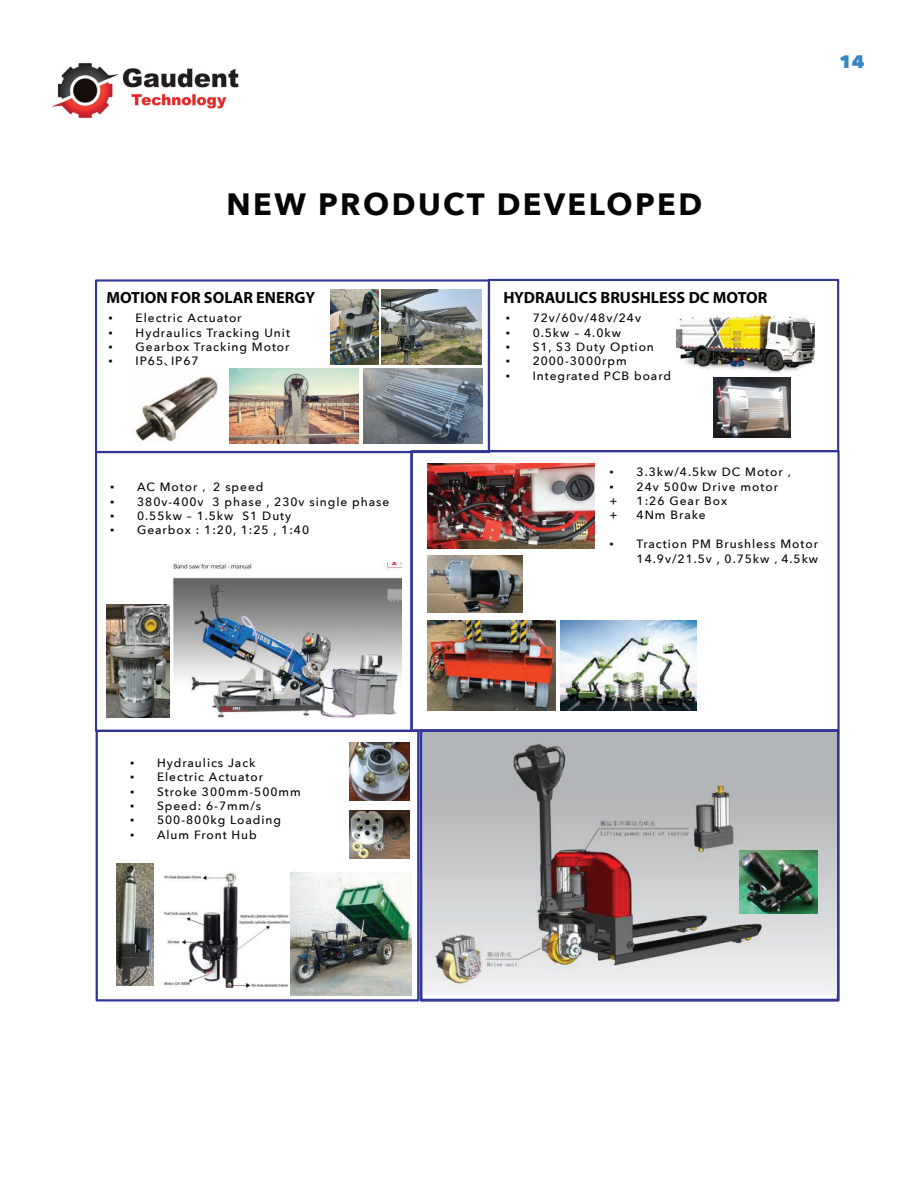
<style>
.page{position:relative;width:918px;height:1188px;background:#fff}
.page>*{position:absolute;margin:0;border:0;box-sizing:border-box;transform-origin:0 0}
.t1{font:700 30.75px "Avenir Next";letter-spacing:.08em;color:#050504}
.t2{font:800 18px "Avenir Next";color:#3687c8}
.t3{font:700 16.2px "Myriad Pro";color:#050504}
.t4{font:500 12px/14.4px "Avenir Next";letter-spacing:.08em;color:#050504}
.s1{font-family:"Times New Roman";font-weight:400}
.s2{font-family:"Koz Go Pr 6 N";font-weight:400}
</style>
<div class="page">
<img style="left:53px;top:63px;width:186px;height:56px">
<div style="left:95px;top:279px;width:395px;height:174px;border:2px solid #323795"></div>
<div style="left:95px;top:451px;width:318px;height:281px;border:2px solid #323795"></div>
<img style="left:164px;top:869px;width:130px;height:119px">
<img style="left:291px;top:873px;width:121px;height:123px">
<div style="left:96px;top:730px;width:323px;height:272px;border:2px solid #323795"></div>
<img style="left:350px;top:742px;width:60px;height:58px">
<img style="left:350px;top:810px;width:60px;height:49px">
<img style="left:382px;top:289px;width:100px;height:75px">
<div style="left:488px;top:279px;width:351px;height:173px;border:2px solid #323795"></div>
<div style="left:420px;top:729px;width:420px;height:273px;border:3px solid #323795"></div>
<img style="left:424px;top:732px;width:412px;height:263px">
<img style="left:116px;top:864px;width:38px;height:122px">
<img style="left:714px;top:378px;width:77px;height:60px">
<img style="left:331px;top:289px;width:47px;height:75px">
<img style="left:676px;top:313px;width:139px;height:60px">
<img style="left:740px;top:850px;width:77px;height:64px">
<img style="left:173px;top:562px;width:228px;height:156px">
<img style="left:106px;top:604px;width:63px;height:113px">
<img style="left:230px;top:369px;width:129px;height:74px">
<img style="left:132px;top:376px;width:86px;height:66px">
<img style="left:363px;top:369px;width:119px;height:74px">
<div style="left:410px;top:450px;width:430px;height:281px;border:2px solid #323795"></div>
<img style="left:428px;top:463px;width:166px;height:85px">
<img style="left:428px;top:621px;width:127px;height:90px">
<img style="left:561px;top:621px;width:136px;height:90px">
<img style="left:428px;top:555px;width:95px;height:57px">
<h2 class="t2" style="left:839px;top:51px;width:27px">14</h2>
<h1 class="t1" style="left:226px;top:178px;width:477px">NEW PRODUCT DEVELOPED</h1>
<h3 class="t3" style="left:106px;top:287px;width:210px">MOTION FOR SOLAR ENERGY</h3>
<p class="t4" style="left:109px;top:310px;width:134px"><span class="s1">▪</span> Electric Actuator</p>
<p class="t4" style="left:109px;top:325px;width:183px"><span class="s1">▪</span> Hydraulics Tracking Unit</p>
<p class="t4" style="left:109px;top:339px;width:182px"><span class="s1">▪</span> Gearbox Tracking Motor</p>
<p class="t4" style="left:109px;top:354px;width:92px"><span class="s1">▪</span> IP65<span class="s2">、</span>IP67</p>
<p class="t4" style="left:110px;top:479px;width:155px"><span class="s1">▪</span> AC Motor <span class="s2">，</span>2 speed</p>
<p class="t4" style="left:110px;top:494px;width:281px"><span class="s1">▪</span> 380v-400v 3 phase , 230v single phase</p>
<p class="t4" style="left:110px;top:508px;width:183px"><span class="s1">▪</span> 0.55kw – 1.5kw S1 Duty</p>
<p class="t4" style="left:110px;top:523px;width:201px"><span class="s1">▪</span> Gearbox : 1:20, 1:25 , 1:40</p>
<h3 class="t3" style="left:503px;top:287px;width:266px">HYDRAULICS BRUSHLESS DC MOTOR</h3>
<p class="t4" style="left:506px;top:310px;width:137px"><span class="s1">▪</span> 72v/60v/48v/24v</p>
<p class="t4" style="left:506px;top:325px;width:117px"><span class="s1">▪</span> 0.5kw – 4.0kw</p>
<p class="t4" style="left:506px;top:339px;width:150px"><span class="s1">▪</span> S1, S3 Duty Option</p>
<p class="t4" style="left:506px;top:354px;width:123px"><span class="s1">▪</span> 2000-3000rpm</p>
<p class="t4" style="left:506px;top:368px;width:167px"><span class="s1">▪</span> Integrated PCB board</p>
<p class="t4" style="left:610px;top:464px;width:191px"><span class="s1">▪</span> 3.3kw/4.5kw DC Motor <span class="s2">，</span></p>
<p class="t4" style="left:610px;top:479px;width:170px"><span class="s1">▪</span> 24v 500w Drive motor +</p>
<p class="t4" style="left:637px;top:493px;width:92px">1:26 Gear Box</p>
<p class="t4" style="left:610px;top:508px;width:9px">+</p>
<p class="t4" style="left:637px;top:508px;width:71px">4Nm Brake</p>
<p class="t4" style="left:610px;top:536px;width:210px;text-align:right"><span class="s1">▪</span> Traction PM Brushless Motor<br>14.9v/21.5v , 0.75kw <span class="s2">，</span>4.5kw</p>
<p class="t4" style="left:130px;top:755px;width:127px"><span class="s1">▪</span> Hydraulics Jack</p>
<p class="t4" style="left:130px;top:770px;width:134px"><span class="s1">▪</span> Electric Actuator</p>
<p class="t4" style="left:130px;top:784px;width:172px"><span class="s1">▪</span> Stroke 300mm-500mm</p>
<p class="t4" style="left:130px;top:798px;width:133px"><span class="s1">▪</span> Speed: 6-7mm/s</p>
<p class="t4" style="left:130px;top:813px;width:152px"><span class="s1">▪</span> 500-800kg Loading</p>
<p class="t4" style="left:130px;top:827px;width:128px"><span class="s1">▪</span> Alum Front Hub</p>
</div>
